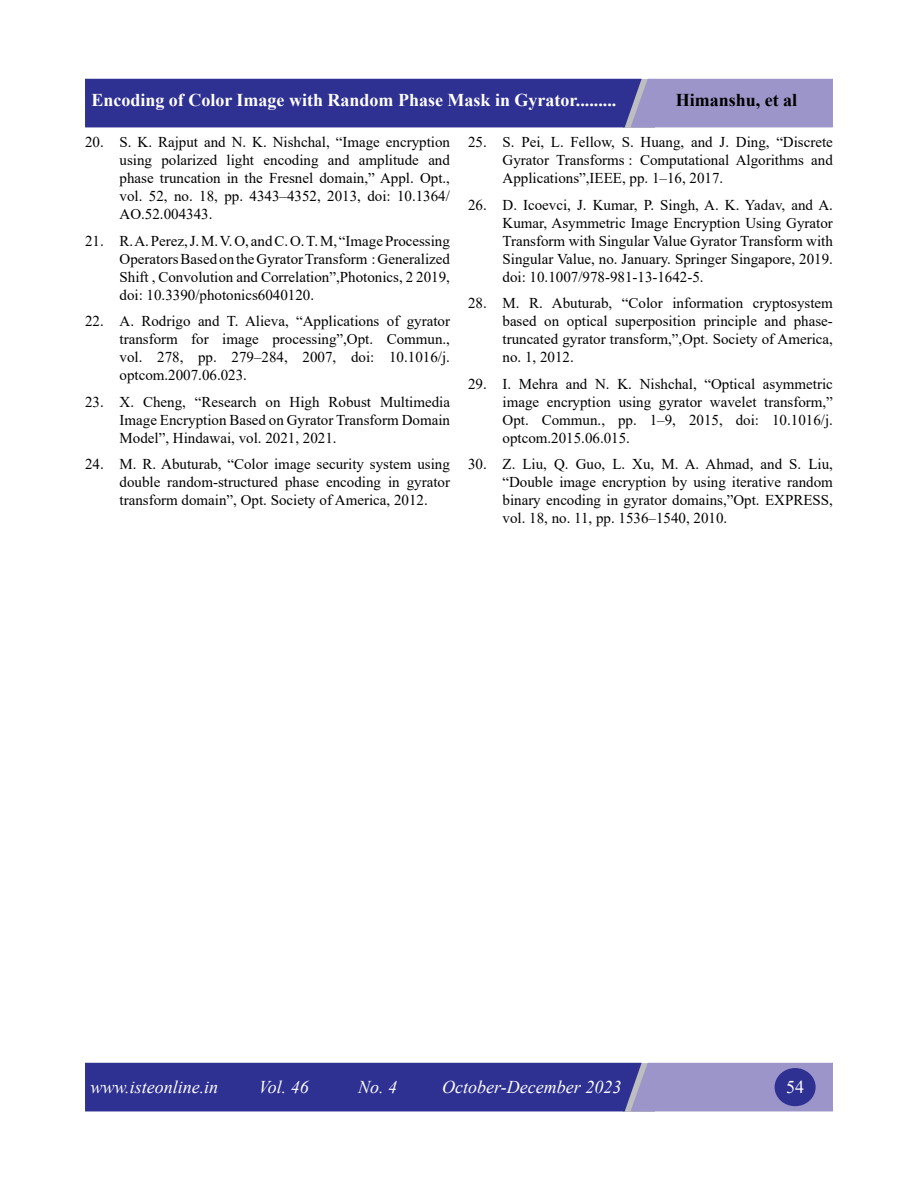
<style>
.page{position:relative;width:918px;height:1188px;background:#fff}
.page>*{position:absolute;margin:0;border:0;box-sizing:border-box;transform-origin:0 0}
.t1{font:700 18px "Times New Roman";color:#fff}
.t2{font:italic 18px "Times New Roman";color:#fff}
.t3{font:700 18px "Times New Roman";color:#000}
.t4{font:18px "Times New Roman";color:#fff}
.t5{font:15px/18px "Times New Roman";color:#000;text-align:justify}
</style>
<div class="page">
<svg style="left:85px;top:1063px;width:748px;height:48px;background:#48489f"></svg>
<div style="left:775px;top:1068px;width:41px;height:38px;background:#2e3092;border-radius:50%"></div>
<svg style="left:85px;top:79px;width:748px;height:48px;background:#4b4ba0"></svg>
<p class="t1" style="left:91px;top:87px;width:527px">Encoding of Color Image with Random Phase Mask in Gyrator.........</p>
<p class="t3" style="left:676px;top:87px;width:123px">Himanshu, et al</p>
<p class="t5" style="left:120px;top:133px;width:332px;text-indent:-34px">20. S. K. Rajput and N. K. Nishchal, “Image encryption using polarized light encoding and amplitude and phase truncation in the Fresnel domain,” Appl. Opt., vol. 52, no. 18, pp. 4343–4352, 2013, doi: 10.1364/ AO.52.004343.</p>
<p class="t5" style="left:120px;top:231px;width:332px;text-indent:-34px">21. R. A. Perez, J. M. V. O, and C. O. T. M, “Image Processing Operators Based on the Gyrator Transform : Generalized Shift , Convolution and Correlation”,Photonics, 2 2019, doi: 10.3390/photonics6040120.</p>
<p class="t5" style="left:120px;top:312px;width:332px;text-indent:-34px">22. A. Rodrigo and T. Alieva, “Applications of gyrator transform for image processing”,Opt. Commun., vol. 278, pp. 279–284, 2007, doi: 10.1016/j. optcom.2007.06.023.</p>
<p class="t5" style="left:120px;top:392px;width:332px;text-indent:-34px">23. X. Cheng, “Research on High Robust Multimedia Image Encryption Based on Gyrator Transform Domain Model”, Hindawai, vol. 2021, 2021.</p>
<p class="t5" style="left:120px;top:455px;width:332px;text-indent:-34px">24. M. R. Abuturab, “Color image security system using double random-structured phase encoding in gyrator transform domain”, Opt. Society of America, 2012.</p>
<p class="t5" style="left:503px;top:133px;width:332px;text-indent:-34px">25. S. Pei, L. Fellow, S. Huang, and J. Ding, “Discrete Gyrator Transforms : Computational Algorithms and Applications”,IEEE, pp. 1–16, 2017.</p>
<p class="t5" style="left:503px;top:195px;width:332px;text-indent:-34px">26. D. Icoevci, J. Kumar, P. Singh, A. K. Yadav, and A.<br>Kumar, Asymmetric Image Encryption Using Gyrator Transform with Singular Value Gyrator Transform with Singular Value, no. January. Springer Singapore, 2019. doi: 10.1007/978-981-13-1642-5.</p>
<p class="t5" style="left:503px;top:294px;width:332px;text-indent:-34px">28. M. R. Abuturab, “Color information cryptosystem based on optical superposition principle and phase&shy;truncated gyrator transform,”,Opt. Society of America, no. 1, 2012.</p>
<p class="t5" style="left:503px;top:374px;width:332px;text-indent:-34px">29. I. Mehra and N. K. Nishchal, “Optical asymmetric image encryption using gyrator wavelet transform,” Opt. Commun., pp. 1–9, 2015, doi: 10.1016/j. optcom.2015.06.015.</p>
<p class="t5" style="left:503px;top:455px;width:332px;text-indent:-34px">30. Z. Liu, Q. Guo, L. Xu, M. A. Ahmad, and S. Liu, “Double image encryption by using iterative random binary encoding in gyrator domains,”Opt. EXPRESS, vol. 18, no. 11, pp. 1536–1540, 2010.</p>
<p class="t2" style="left:91px;top:1074px;width:129px">www.isteonline.in</p>
<p class="t2" style="left:259px;top:1074px;width:52px">Vol. 46</p>
<p class="t2" style="left:358px;top:1074px;width:41px">No. 4</p>
<p class="t2" style="left:442px;top:1074px;width:181px">October-December 2023</p>
<p class="t4" style="left:786px;top:1074px;width:19px">54</p>
</div>
